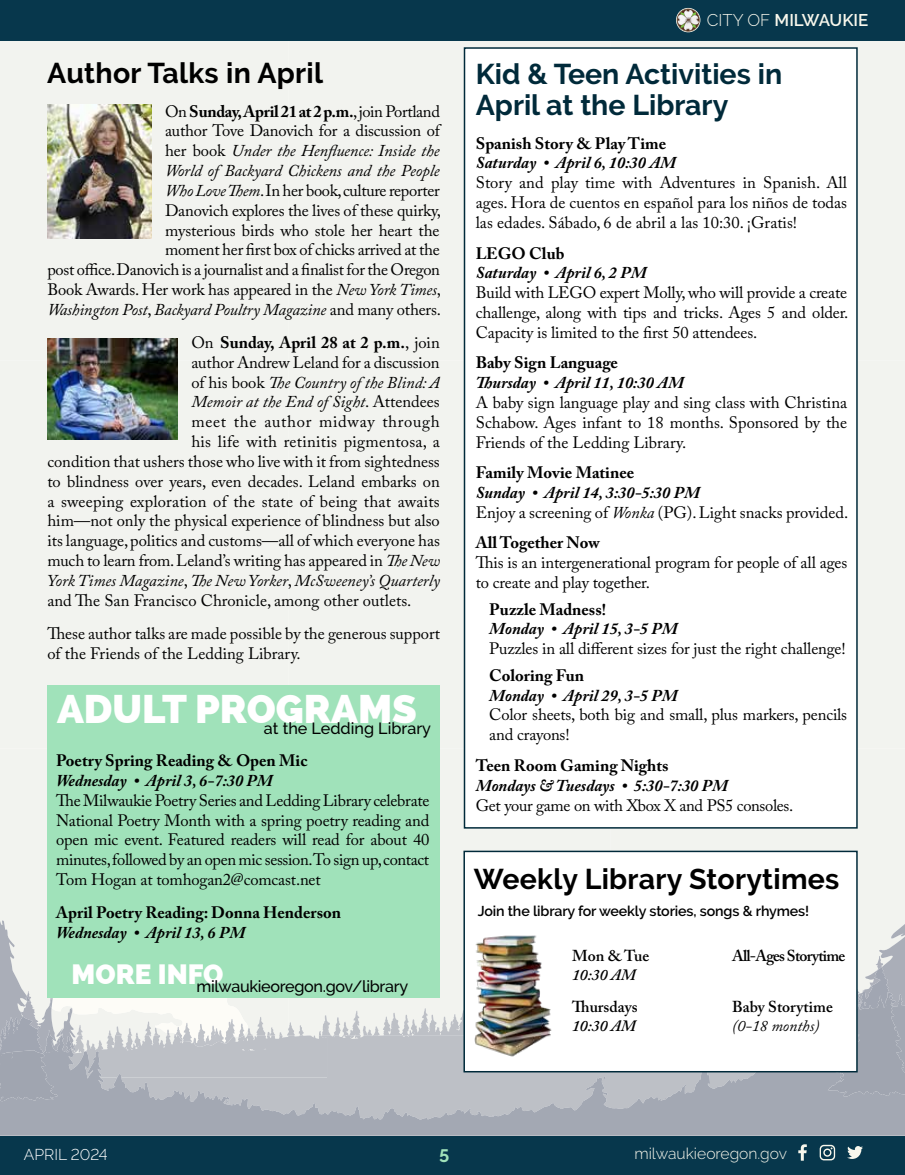
<style>
.page{position:relative;width:905px;height:1175px;background:#fff}
.page>*{position:absolute;margin:0;border:0;box-sizing:border-box;transform-origin:0 0}
.t1{font:800 39.9px "Raleway";color:#fff}
.t2{font:700 28.5px "Raleway";letter-spacing:.01em;color:#000}
.t3{font:700 28.5px/31.5px "Raleway";color:#002a3a}
.t4{font:700 18px "Raleway";color:#a0e2ba}
.t5{font:600 16.95px "Raleway";color:#f8f7ec}
.t6{font:16.5px/19.8px "Adobe Caslon Pro";letter-spacing:-.005em;color:#000;text-align:justify}
.t7{font:700 16.5px "Adobe Caslon Pro";color:#000}
.t8{font:italic 700 16.5px "Adobe Caslon Pro";color:#000}
.t9{font:italic 16.5px "Adobe Caslon Pro";color:#000}
.t10{font:16.5px "Adobe Caslon Pro";letter-spacing:.015em;color:#000}
.t11{font:16.5px "Adobe Caslon Pro";letter-spacing:.045em;color:#000}
.t12{font:500 16.2px "Raleway";letter-spacing:-.02em;color:#000}
.t13{font:500 16.2px "Raleway";color:#000}
.t14{font:600 15.75px "Adobe Caslon Pro";color:#000}
.t15{font:600 15.75px "Adobe Caslon Pro";letter-spacing:-.05em;color:#000}
.t16{font:italic 600 15.75px "Adobe Caslon Pro";color:#000}
.t17{font:italic 15.75px "Adobe Caslon Pro";color:#000}
.t18{font:300 15.6px "Raleway";color:#f8f7ec}
.t19{font:300 15.6px "Raleway";color:#fff}
.t20{font:600 14.25px "Raleway";letter-spacing:-.01em;color:#000}
.s1{font-weight:700}
.s2{font-style:italic}
.s3{font-weight:400}
.s4{font-style:normal}
.s5{font-weight:300}
.s6{font-weight:700;font-style:italic}
</style>
<div class="page">
<div style="left:0;top:41px;width:904px;height:856px;background:#f2f3ef"></div>
<svg style="left:0;top:1101px;width:904px;height:34px;background:#a6abb5"></svg>
<svg style="left:0;top:923px;width:904px;height:178px"></svg>
<div style="left:0;top:1136px;width:904px;height:38px;background:#07374c"></div>
<svg style="left:798px;top:1144px;width:8px;height:16px"></svg>
<svg style="left:847px;top:1146px;width:16px;height:12px"></svg>
<svg style="left:819px;top:1144px;width:16px;height:16px"></svg>
<div style="left:0;top:0;width:904px;height:41px;background:#07374c"></div>
<svg style="left:676px;top:7px;width:25px;height:26px"></svg>
<div style="left:464px;top:47px;width:393px;height:781px;background:#fff;border:2px solid #002a3a"></div>
<div style="left:47px;top:685px;width:393px;height:313px;background:#a0e2ba"></div>
<div style="left:463px;top:850px;width:394px;height:222px;background:#fff;border:2px solid #002a3a"></div>
<img style="left:474px;top:935px;width:78px;height:122px">
<img style="left:47px;top:104px;width:104px;height:134px">
<img style="left:47px;top:338px;width:131px;height:101px">
<h2 class="t2" style="left:47px;top:57px;width:277px">Author Talks in April</h2>
<p class="t6" style="left:47px;top:101px;width:395px;text-align:right">On <span class="s1">Sunday, April 21 at 2 p.m.</span>, join Portland<br>author Tove Danovich for a discussion of<br>her book <span class="s2">Under the Henfluence: Inside the<br>World of Backyard Chickens and the People<br>Who Love Them</span>. In her book, culture reporter<br>Danovich explores the lives of these quirky,<br>mysterious birds who stole her heart the<br>moment her first box of chicks arrived at the<br>post office. Danovich is a journalist and a finalist for the Oregon Book Awards. Her work has appeared in the <span class="s2">New York Times</span>, <span class="s2">Washington Post</span>, <span class="s2">Backyard Poultry Magazine</span> and many others.</p>
<p class="t7" style="left:191px;top:333px;width:250px"><span class="s3">On</span> Sunday, April 28 at 2 p.m.<span class="s3">, join</span></p>
<p class="t6" style="left:191px;top:352px;width:250px">author Andrew Leland for a discussion</p>
<p class="t9" style="left:191px;top:372px;width:250px"><span class="s4">of his book</span> The Country of the Blind: A</p>
<p class="t9" style="left:191px;top:392px;width:250px">Memoir at the End of Sight<span class="s4">. Attendees</span></p>
<p class="t11" style="left:191px;top:412px;width:250px">meet the author midway through</p>
<p class="t10" style="left:191px;top:432px;width:250px">his life with retinitis pigmentosa, a</p>
<p class="t6" style="left:47px;top:451px;width:394px">condition that ushers those who live with it from sightedness</p>
<p class="t6" style="left:47px;top:471px;width:394px">to blindness over years, even decades. Leland embarks on</p>
<p class="t6" style="left:47px;top:491px;width:394px">a sweeping exploration of the state of being that awaits</p>
<p class="t6" style="left:47px;top:511px;width:394px">him—not only the physical experience of blindness but also</p>
<p class="t6" style="left:47px;top:530px;width:394px">its language, politics and customs—all of which everyone has</p>
<p class="t6" style="left:47px;top:550px;width:394px">much to learn from. Leland’s writing has appeared in <span class="s2">The New</span></p>
<p class="t9" style="left:47px;top:570px;width:394px">York Times Magazine<span class="s4">,</span> The New Yorker<span class="s4">,</span> McSweeney’s Quarterly</p>
<p class="t6" style="left:47px;top:590px;width:365px">and The San Francisco Chronicle, among other outlets.</p>
<p class="t6" style="left:47px;top:623px;width:394px">These author talks are made possible by the generous support of the Friends of the Ledding Library.</p>
<h1 class="t1" style="left:57px;top:686px;width:361px">ADULT PROGRAMS</h1>
<p class="t7" style="left:56px;top:751px;width:253px">Poetry Spring Reading &amp; Open Mic</p>
<p class="t8" style="left:56px;top:770px;width:218px">Wednesday • April 3, 6-7:30 PM</p>
<p class="t6" style="left:56px;top:790px;width:375px">The Milwaukie Poetry Series and Ledding Library celebrate National Poetry Month with a spring poetry reading and open mic event. Featured readers will read for about 40 minutes, followed by an open mic session.To sign up, contact Tom Hogan at tomhogan2@comcast.net</p>
<p class="t7" style="left:56px;top:903px;width:286px">April Poetry Reading: Donna Henderson</p>
<p class="t8" style="left:56px;top:922px;width:191px">Wednesday • April 13, 6 PM</p>
<p class="t13" style="left:264px;top:718px;width:168px">at the Ledding Library</p>
<p class="t12" style="left:72px;top:977px;width:338px"><sup>MORE</sup> <sup>INFO</sup>milwaukieoregon.gov/library</p>
<p class="t5" style="left:706px;top:10px;width:163px"><span class="s5">CITY OF</span> MILWAUKIE</p>
<h2 class="t3" style="left:476px;top:58px;width:308px">Kid &amp; Teen Activities in<br>April at the Library</h2>
<p class="t7" style="left:476px;top:133px;width:192px">Spanish Story &amp; Play Time</p>
<p class="t8" style="left:476px;top:153px;width:202px">Saturday • April 6, 10:30 AM</p>
<p class="t6" style="left:476px;top:173px;width:373px">Story and play time with Adventures in Spanish. All ages. Hora de cuentos en español para los niños de todas las edades. Sábado, 6 de abril a las 10:30. ¡Gratis!</p>
<p class="t7" style="left:476px;top:243px;width:90px">LEGO Club</p>
<p class="t8" style="left:476px;top:263px;width:172px">Saturday • April 6, 2 PM</p>
<p class="t6" style="left:476px;top:282px;width:374px">Build with LEGO expert Molly, who will provide a create challenge, along with tips and tricks. Ages 5 and older.<br>Capacity is limited to the first 50 attendees.</p>
<p class="t7" style="left:476px;top:353px;width:144px">Baby Sign Language</p>
<p class="t8" style="left:476px;top:373px;width:210px">Thursday • April 11, 10:30 AM</p>
<p class="t6" style="left:476px;top:392px;width:373px">A baby sign language play and sing class with Christina Schabow. Ages infant to 18 months. Sponsored by the Friends of the Ledding Library.</p>
<p class="t7" style="left:476px;top:463px;width:160px">Family Movie Matinee</p>
<p class="t6" style="left:476px;top:482px;width:374px"><span class="s6">Sunday • April 14, 3:30-5:30 PM<br></span>Enjoy a screening of <span class="s2">Wonka</span> (PG). Light snacks provided.</p>
<p class="t7" style="left:476px;top:533px;width:125px">All Together Now</p>
<p class="t6" style="left:476px;top:552px;width:373px">This is an intergenerational program for people of all ages to create and play together.</p>
<p class="t7" style="left:489px;top:599px;width:118px">Puzzle Madness!</p>
<p class="t8" style="left:489px;top:619px;width:190px">Monday • April 15, 3-5 PM</p>
<p class="t6" style="left:489px;top:638px;width:358px">Puzzles in all different sizes for just the right challenge!</p>
<p class="t7" style="left:489px;top:665px;width:96px">Coloring Fun</p>
<p class="t8" style="left:489px;top:685px;width:190px">Monday • April 29, 3-5 PM</p>
<p class="t6" style="left:489px;top:705px;width:359px">Color sheets, both big and small, plus markers, pencils and crayons!</p>
<p class="t7" style="left:476px;top:755px;width:194px">Teen Room Gaming Nights</p>
<p class="t8" style="left:476px;top:775px;width:254px">Mondays &amp; Tuesdays • 5:30-7:30 PM</p>
<p class="t6" style="left:476px;top:795px;width:319px">Get your game on with Xbox X and PS5 consoles.</p>
<h2 class="t2" style="left:474px;top:862px;width:367px">Weekly Library Storytimes</h2>
<p class="t20" style="left:477px;top:903px;width:333px">Join the library for weekly stories, songs &amp; rhymes!</p>
<p class="t14" style="left:572px;top:946px;width:79px">Mon &amp; Tue</p>
<p class="t15" style="left:732px;top:946px;width:115px">All-Ages Storytime</p>
<p class="t16" style="left:572px;top:965px;width:65px">10:30 AM</p>
<p class="t14" style="left:572px;top:997px;width:67px">Thursdays</p>
<p class="t14" style="left:732px;top:997px;width:102px">Baby Storytime</p>
<p class="t16" style="left:572px;top:1016px;width:65px">10:30 AM</p>
<p class="t17" style="left:732px;top:1016px;width:89px">(0-18 months)</p>
<p class="t19" style="left:24px;top:1145px;width:85px">APRIL 2024</p>
<p class="t4" style="left:439px;top:1145px;width:12px">5</p>
<p class="t18" style="left:634px;top:1144px;width:154px">milwaukieoregon.gov</p>
</div>
